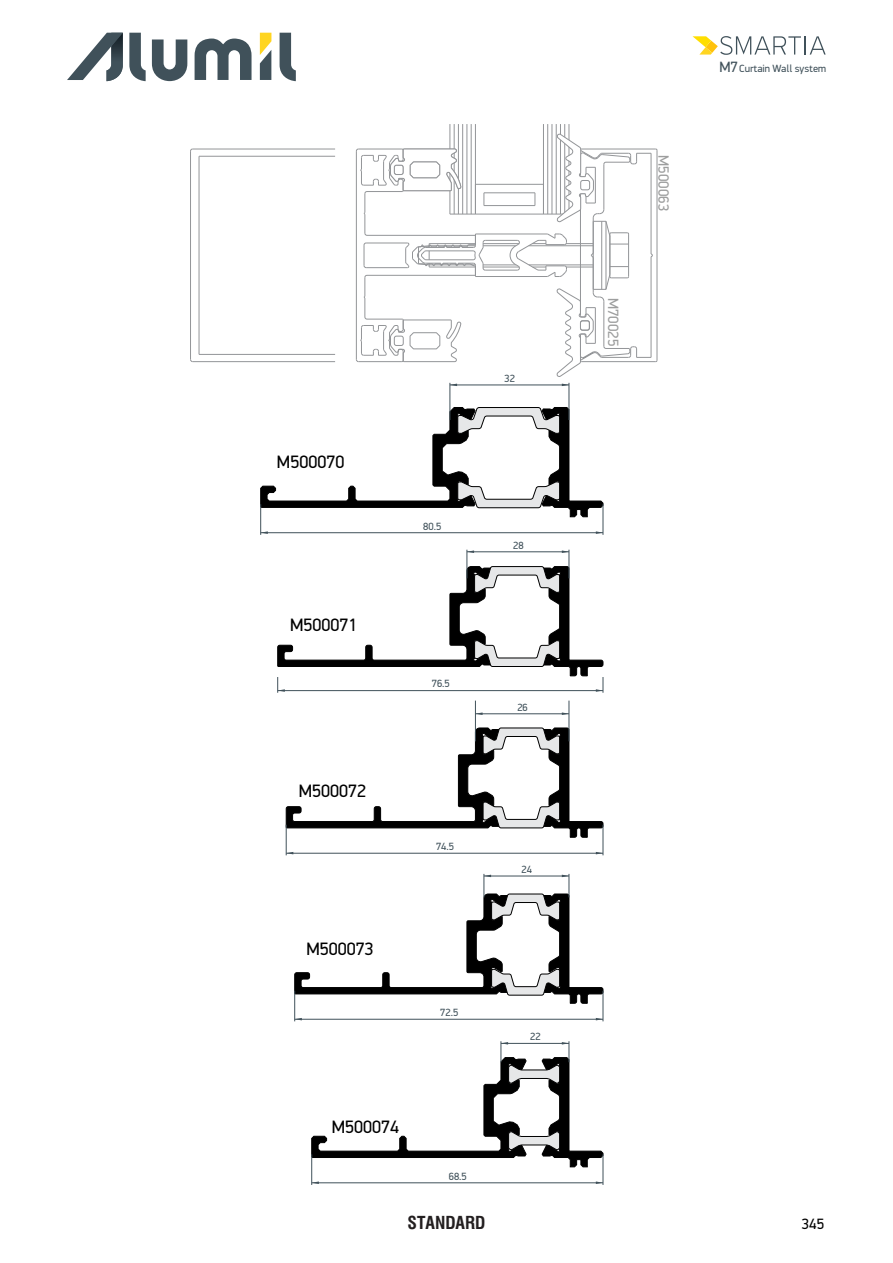
<style>
.page{position:relative;width:893px;height:1263px;background:#fff}
.page>*{position:absolute;margin:0;border:0;box-sizing:border-box;transform-origin:0 0}
.t1{font:18px "PF Din Display Pro";color:#000}
.t2{font:18px "UB Helvetica Cond Bold";color:#231f20}
.t3{font:15px "PF Din Display Pro";color:#9d9e9e}
.t4{font:15px "PF Din Display Pro";color:#000}
.t5{font:10.5px "PF Din Display Pro";color:#40515a}
.s1{font-size:15px}
</style>
<div class="page">
<svg style="left:152px;top:39px;width:35px;height:42px"></svg>
<svg style="left:195px;top:39px;width:57px;height:41px"></svg>
<svg style="left:129px;top:33px;width:17px;height:48px"></svg>
<svg style="left:280px;top:33px;width:16px;height:48px"></svg>
<svg style="left:260px;top:33px;width:11px;height:47px"></svg>
<svg style="left:67px;top:33px;width:56px;height:48px"></svg>
<svg style="left:692px;top:36px;width:134px;height:19px"></svg>
<hr style="left:475px;top:124px;width:1px;height:90px;background:#939598">
<hr style="left:543px;top:124px;width:1px;height:90px;background:#939598">
<hr style="left:462px;top:124px;width:1px;height:90px;background:#939598">
<hr style="left:471px;top:124px;width:1px;height:90px;background:#939598">
<hr style="left:467px;top:124px;width:1px;height:90px;background:#939598">
<hr style="left:552px;top:124px;width:1px;height:90px;background:#939598">
<hr style="left:556px;top:124px;width:1px;height:90px;background:#939598">
<hr style="left:569px;top:124px;width:1px;height:91px;background:#939598">
<hr style="left:547px;top:124px;width:1px;height:90px;background:#939598">
<hr style="left:560px;top:124px;width:1px;height:90px;background:#939598">
<hr style="left:564px;top:124px;width:1px;height:90px;background:#939598">
<hr style="left:450px;top:124px;width:1px;height:90px;background:#939598">
<hr style="left:458px;top:124px;width:1px;height:90px;background:#939598">
<hr style="left:454px;top:124px;width:1px;height:90px;background:#939598">
<hr style="left:475px;top:184px;width:68px;height:1px;background:#939598">
<hr style="left:475px;top:214px;width:68px;height:1px;background:#939598">
<hr style="left:484px;top:205px;width:51px;height:1px;background:#939598">
<hr style="left:484px;top:193px;width:51px;height:1px;background:#939598">
<hr style="left:483px;top:267px;width:36px;height:1px;background:#939598">
<hr style="left:483px;top:265px;width:33px;height:1px;background:#939598">
<hr style="left:483px;top:243px;width:36px;height:1px;background:#939598">
<hr style="left:483px;top:245px;width:33px;height:1px;background:#939598">
<hr style="left:475px;top:276px;width:73px;height:1px;background:#939598">
<hr style="left:475px;top:234px;width:73px;height:1px;background:#939598">
<hr style="left:485px;top:240px;width:32px;height:1px;background:#939598">
<hr style="left:485px;top:270px;width:32px;height:1px;background:#939598">
<hr style="left:199px;top:156px;width:136px;height:1px;background:#939598">
<hr style="left:199px;top:156px;width:1px;height:198px;background:#939598">
<hr style="left:199px;top:354px;width:136px;height:1px;background:#939598">
<hr style="left:193px;top:149px;width:142px;height:1px;background:#939598">
<hr style="left:190px;top:151px;width:1px;height:208px;background:#939598">
<hr style="left:193px;top:361px;width:142px;height:1px;background:#939598">
<hr style="left:657px;top:150px;width:1px;height:210px;background:#939598">
<hr style="left:569px;top:383px;width:1px;height:37px;background:#40515a">
<hr style="left:450px;top:383px;width:1px;height:37px;background:#40515a">
<hr style="left:450px;top:385px;width:119px;height:1px;background:#40515a">
<svg style="left:450px;top:384px;width:7px;height:2px"></svg>
<svg style="left:562px;top:384px;width:7px;height:2px"></svg>
<svg style="left:356px;top:149px;width:129px;height:213px"></svg>
<svg style="left:510px;top:134px;width:147px;height:243px"></svg>
<svg style="left:286px;top:728px;width:317px;height:109px"></svg>
<hr style="left:569px;top:701px;width:1px;height:40px;background:#40515a">
<hr style="left:475px;top:701px;width:1px;height:40px;background:#40515a">
<hr style="left:603px;top:504px;width:1px;height:31px;background:#40515a">
<hr style="left:260px;top:504px;width:1px;height:31px;background:#40515a">
<hr style="left:261px;top:532px;width:342px;height:1px;background:#40515a">
<svg style="left:261px;top:531px;width:7px;height:3px"></svg>
<svg style="left:596px;top:531px;width:7px;height:3px"></svg>
<hr style="left:603px;top:825px;width:1px;height:30px;background:#40515a">
<hr style="left:286px;top:825px;width:1px;height:30px;background:#40515a">
<hr style="left:286px;top:853px;width:317px;height:1px;background:#40515a">
<hr style="left:603px;top:991px;width:1px;height:30px;background:#40515a">
<hr style="left:294px;top:991px;width:1px;height:30px;background:#40515a">
<hr style="left:295px;top:1019px;width:308px;height:1px;background:#40515a">
<hr style="left:603px;top:1154px;width:1px;height:31px;background:#40515a">
<hr style="left:311px;top:1154px;width:1px;height:31px;background:#40515a">
<hr style="left:312px;top:1182px;width:291px;height:1px;background:#40515a">
<svg style="left:312px;top:1181px;width:7px;height:3px"></svg>
<svg style="left:596px;top:1181px;width:7px;height:3px"></svg>
<svg style="left:260px;top:407px;width:343px;height:110px"></svg>
<svg style="left:277px;top:550px;width:327px;height:143px"></svg>
<hr style="left:475px;top:713px;width:94px;height:1px;background:#40515a">
<svg style="left:475px;top:712px;width:8px;height:3px"></svg>
<svg style="left:562px;top:712px;width:7px;height:3px"></svg>
<svg style="left:294px;top:874px;width:309px;height:129px"></svg>
<svg style="left:311px;top:1041px;width:292px;height:126px"></svg>
<h1 class="t1" style="left:277px;top:455px;width:69px">M500070</h1>
<h1 class="t1" style="left:290px;top:617px;width:69px">M500071</h1>
<h1 class="t1" style="left:299px;top:783px;width:69px">M500072</h1>
<h1 class="t1" style="left:306px;top:941px;width:69px">M500073</h1>
<p class="t5" style="left:504px;top:374px;width:12px">32</p>
<p class="t5" style="left:423px;top:522px;width:20px">80.5</p>
<p class="t5" style="left:432px;top:680px;width:20px">76.5</p>
<p class="t5" style="left:436px;top:842px;width:20px">74.5</p>
<p class="t5" style="left:440px;top:1008px;width:20px">72.5</p>
<p class="t5" style="left:513px;top:541px;width:12px">28</p>
<p class="t5" style="left:517px;top:703px;width:12px">26</p>
<p class="t5" style="left:522px;top:865px;width:12px">24</p>
<p class="t5" style="left:530px;top:1032px;width:12px">22</p>
<h1 class="t1" style="left:332px;top:1119px;width:69px">M500074</h1>
<p class="t5" style="left:449px;top:1172px;width:20px">68.5</p>
<h1 class="t2" style="left:408px;top:1215px;width:79px">STANDARD</h1>
<h2 class="t3" style="left:619px;top:298px;width:50px;rotate:90deg">M70025</h2>
<h2 class="t3" style="left:670px;top:155px;width:58px;rotate:90deg">M500063</h2>
<p class="t5" style="left:719px;top:64px;width:108px"><span class="s1">M7</span>Curtain Wall system</p>
<h2 class="t4" style="left:802px;top:1218px;width:24px">345</h2>
</div>
